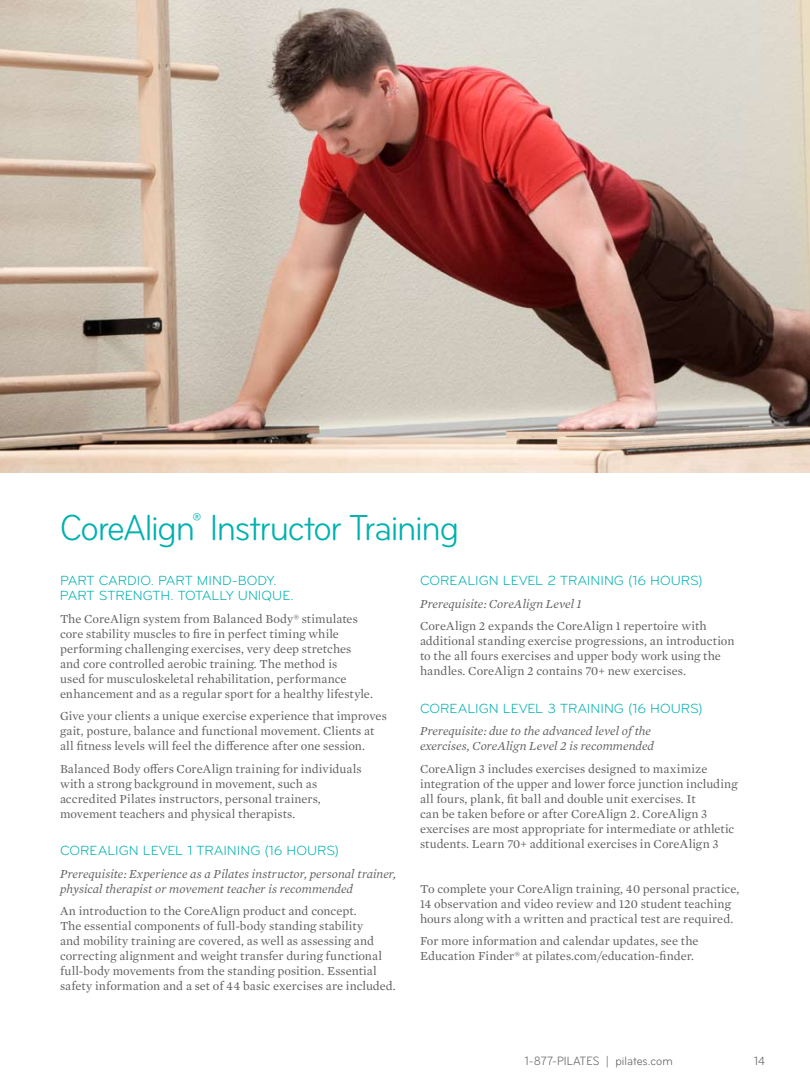
<style>
.page{position:relative;width:810px;height:1080px;background:#fff}
.page>*{position:absolute;margin:0;border:0;box-sizing:border-box;transform-origin:0 0}
.t1{font:condensed 37.5px "Bryant";letter-spacing:-.035em;color:#00b1af}
.t2{font:13.75px/15px "Bryant Pro";color:#00b1af}
.t3{font:12.5px/15px "Mercury Text G1";color:#5f6062}
.t4{font:italic 12.5px/15px "Mercury Text G1";letter-spacing:.005em;color:#5f6062}
.t5{font:condensed 12.5px "Bryant";color:#5f6162}
</style>
<div class="page">
<img style="left:0;top:0;width:810px;height:472px">
<h1 class="t1" style="left:60px;top:506px;width:401px">CoreAlign<sup>®</sup> Instructor Training</h1>
<p class="t2" style="left:60px;top:573px;width:235px">PART CARDIO. PART MIND-BODY.<br>PART STRENGTH . TOTALLY UNIQUE.</p>
<p class="t3" style="left:60px;top:610px;width:314px">The CoreAlign system from Balanced Body® stimulates core stability muscles to fire in perfect timing while performing challenging exercises, very deep stretches and core controlled aerobic training. The method is<br>used for musculoskeletal rehabilitation, performance enhancement and as a regular sport for a healthy lifestyle.</p>
<p class="t3" style="left:60px;top:708px;width:328px">Give your clients a unique exercise experience that improves gait, posture, balance and functional movement. Clients at all fitness levels will feel the difference after one session.</p>
<p class="t3" style="left:60px;top:760px;width:303px">Balanced Body offers CoreAlign training for individuals with a strong background in movement, such as accredited Pilates instructors, personal trainers, movement teachers and physical therapists.</p>
<p class="t2" style="left:60px;top:843px;width:281px">COREALIGN LEVEL 1 TRAINING (16 HOURS)</p>
<p class="t4" style="left:60px;top:865px;width:338px">Prerequisite: Experience as a Pilates instructor, personal trainer, physical therapist or movement teacher is recommended</p>
<p class="t3" style="left:60px;top:903px;width:337px">An introduction to the CoreAlign product and concept.<br>The essential components of full-body standing stability<br>and mobility training are covered, as well as assessing and correcting alignment and weight transfer during functional full-body movements from the standing position. Essential safety information and a set of 44 basic exercises are included.</p>
<p class="t2" style="left:420px;top:573px;width:284px">COREALIGN LEVEL 2 TRAINING (16 HOURS)</p>
<p class="t4" style="left:420px;top:595px;width:163px">Prerequisite: CoreAlign Level 1</p>
<p class="t3" style="left:420px;top:618px;width:316px">CoreAlign 2 expands the CoreAlign 1 repertoire with additional standing exercise progressions, an introduction to the all fours exercises and upper body work using the handles. CoreAlign 2 contains 70+ new exercises.</p>
<p class="t2" style="left:420px;top:701px;width:284px">COREALIGN LEVEL 3 TRAINING (16 HOURS)</p>
<p class="t4" style="left:420px;top:723px;width:236px">Prerequisite: due to the advanced level of the exercises, CoreAlign Level 2 is recommended</p>
<p class="t3" style="left:420px;top:760px;width:319px">CoreAlign 3 includes exercises designed to maximize integration of the upper and lower force junction including all fours, plank, fit ball and double unit exercises. It<br>can be taken before or after CoreAlign 2. CoreAlign 3 exercises are most appropriate for intermediate or athletic students. Learn 70+ additional exercises in CoreAlign 3</p>
<p class="t3" style="left:420px;top:880px;width:321px">To complete your CoreAlign training, 40 personal practice,<br>14 observation and video review and 120 student teaching hours along with a written and practical test are required.</p>
<p class="t3" style="left:420px;top:933px;width:280px">For more information and calendar updates, see the<br>Education Finder® at pilates.com/education-finder.</p>
<p class="t5" style="left:525px;top:1054px;width:149px">1-877-PILATES | pilates.com</p>
<p class="t5" style="left:754px;top:1054px;width:12px">14</p>
</div>
